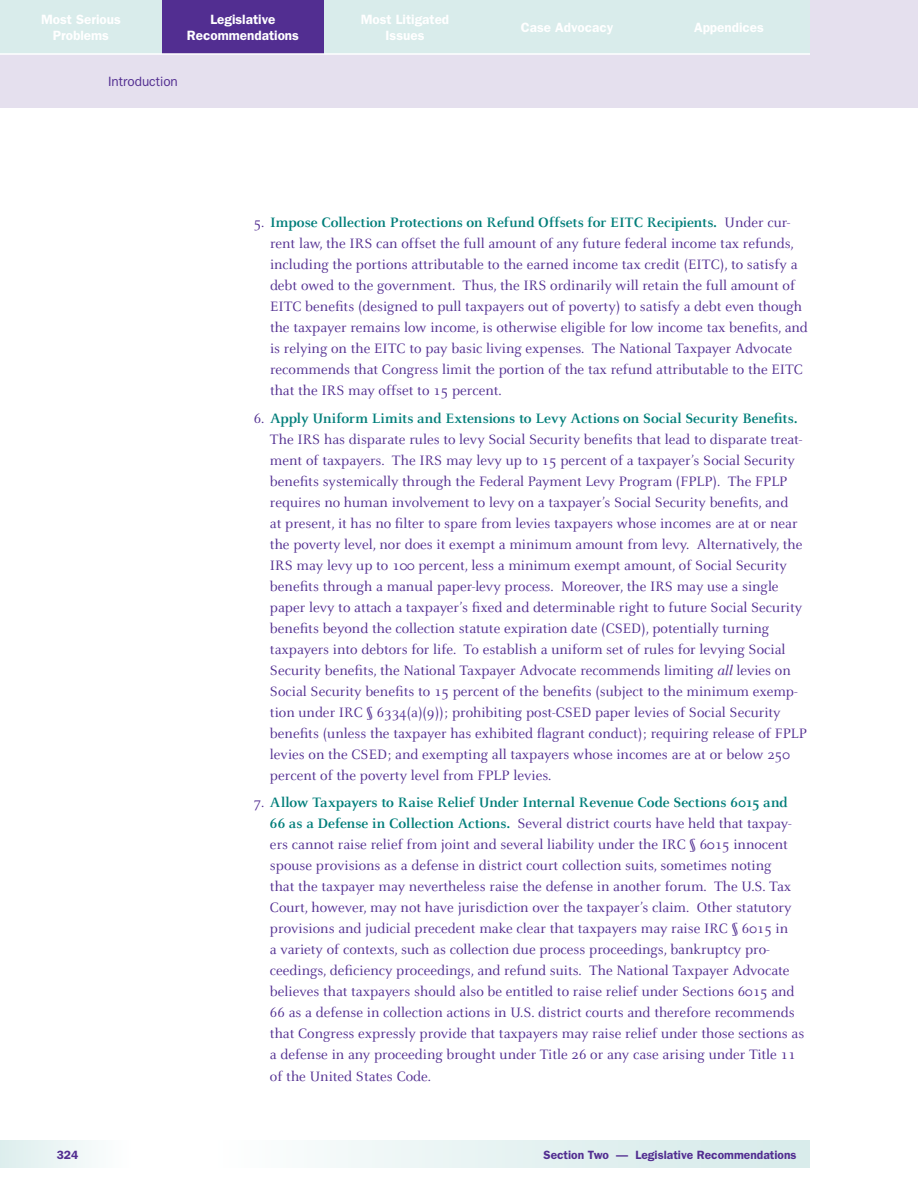
<style>
.page{position:relative;width:918px;height:1188px;background:#fff}
.page>*{position:absolute;margin:0;border:0;box-sizing:border-box;transform-origin:0 0}
.t1{font:15px/21px "Celeste";color:#522e91}
.t2{font:600 13.5px/16.5px "Franklin Gothic";color:#fff;text-align:center}
.t3{font:13.5px "Franklin Gothic";color:#522e91}
.t4{font:600 12px "Franklin Gothic";color:#522e91}
.s1{font-weight:700;color:#007e7a}
.s2{font-style:italic}
</style>
<div class="page">
<div style="left:0;top:0;width:918px;height:108px;background:#e5e0ee"></div>
<svg style="left:324px;top:1141px;width:486px;height:27px;background:#e3f1f0"></svg>
<div style="left:0;top:1141px;width:148px;height:27px;background:linear-gradient(to right,#ddeeed,#fff)"></div>
<div style="left:0;top:0;width:162px;height:54px;background:#d9eceb"></div>
<div style="left:162px;top:0;width:162px;height:54px;background:#522e91"></div>
<div style="left:324px;top:0;width:162px;height:54px;background:#d9eceb"></div>
<div style="left:648px;top:0;width:162px;height:54px;background:#d9eceb"></div>
<div style="left:486px;top:0;width:162px;height:54px;background:#d9eceb"></div>
<hr style="left:0;top:53px;width:810px;height:2px;background:#fff">
<p class="t2" style="left:41px;top:11px;width:81px">Most Serious<br>Problems</p>
<p class="t2" style="left:361px;top:11px;width:90px">Most Litigated<br>Issues</p>
<p class="t2" style="left:521px;top:19px;width:94px">Case Advocacy</p>
<p class="t2" style="left:694px;top:19px;width:71px">Appendices</p>
<p class="t2" style="left:187px;top:11px;width:114px">Legislative<br>Recommendations</p>
<p class="t3" style="left:108px;top:74px;width:71px">Introduction</p>
<p class="t1" style="left:270px;top:212px;width:539px;text-indent:-16px">5. <span class="s1">Impose Collection Protections on Refund Offsets for EITC Recipients.</span> Under cur&shy;rent law, the IRS can offset the full amount of any future federal income tax refunds, including the portions attributable to the earned income tax credit (EITC), to satisfy a debt owed to the government. Thus, the IRS ordinarily will retain the full amount of EITC benefits (designed to pull taxpayers out of poverty) to satisfy a debt even though the taxpayer remains low income, is otherwise eligible for low income tax benefits, and is relying on the EITC to pay basic living expenses. The National Taxpayer Advocate recommends that Congress limit the portion of the tax refund attributable to the EITC that the IRS may offset to 15 percent.</p>
<p class="t1" style="left:270px;top:408px;width:538px;text-indent:-16px">6. <span class="s1">Apply Uniform Limits and Extensions to Levy Actions on Social Security Benefits.<br></span>The IRS has disparate rules to levy Social Security benefits that lead to disparate treat&shy;ment of taxpayers. The IRS may levy up to 15 percent of a taxpayer’s Social Security benefits systemically through the Federal Payment Levy Program (FPLP). The FPLP requires no human involvement to levy on a taxpayer’s Social Security benefits, and<br>at present, it has no filter to spare from levies taxpayers whose incomes are at or near the poverty level, nor does it exempt a minimum amount from levy. Alternatively, the IRS may levy up to 100 percent, less a minimum exempt amount, of Social Security benefits through a manual paper-levy process. Moreover, the IRS may use a single paper levy to attach a taxpayer’s fixed and determinable right to future Social Security benefits beyond the collection statute expiration date (CSED), potentially turning taxpayers into debtors for life. To establish a uniform set of rules for levying Social Security benefits, the National Taxpayer Advocate recommends limiting <span class="s2">all</span> levies on Social Security benefits to 15 percent of the benefits (subject to the minimum exemp&shy;tion under IRC § 6334(a)(9)); prohibiting post-CSED paper levies of Social Security benefits (unless the taxpayer has exhibited flagrant conduct); requiring release of FPLP levies on the CSED; and exempting all taxpayers whose incomes are at or below 250 percent of the poverty level from FPLP levies.</p>
<p class="t1" style="left:270px;top:793px;width:536px;text-indent:-16px">7. <span class="s1">Allow Taxpayers to Raise Relief Under Internal Revenue Code Sections 6015 and 66 as a Defense in Collection Actions.</span> Several district courts have held that taxpay&shy;ers cannot raise relief from joint and several liability under the IRC § 6015 innocent spouse provisions as a defense in district court collection suits, sometimes noting<br>that the taxpayer may nevertheless raise the defense in another forum. The U.S. Tax Court, however, may not have jurisdiction over the taxpayer’s claim. Other statutory provisions and judicial precedent make clear that taxpayers may raise IRC § 6015 in<br>a variety of contexts, such as collection due process proceedings, bankruptcy pro&shy;ceedings, deficiency proceedings, and refund suits. The National Taxpayer Advocate believes that taxpayers should also be entitled to raise relief under Sections 6015 and 66 as a defense in collection actions in U.S. district courts and therefore recommends that Congress expressly provide that taxpayers may raise relief under those sections as a defense in any proceeding brought under Title 26 or any case arising under Title 11 of the United States Code.</p>
<p class="t4" style="left:57px;top:1148px;width:23px">324</p>
<p class="t4" style="left:543px;top:1148px;width:255px">Section Two — Legislative Recommendations</p>
</div>
